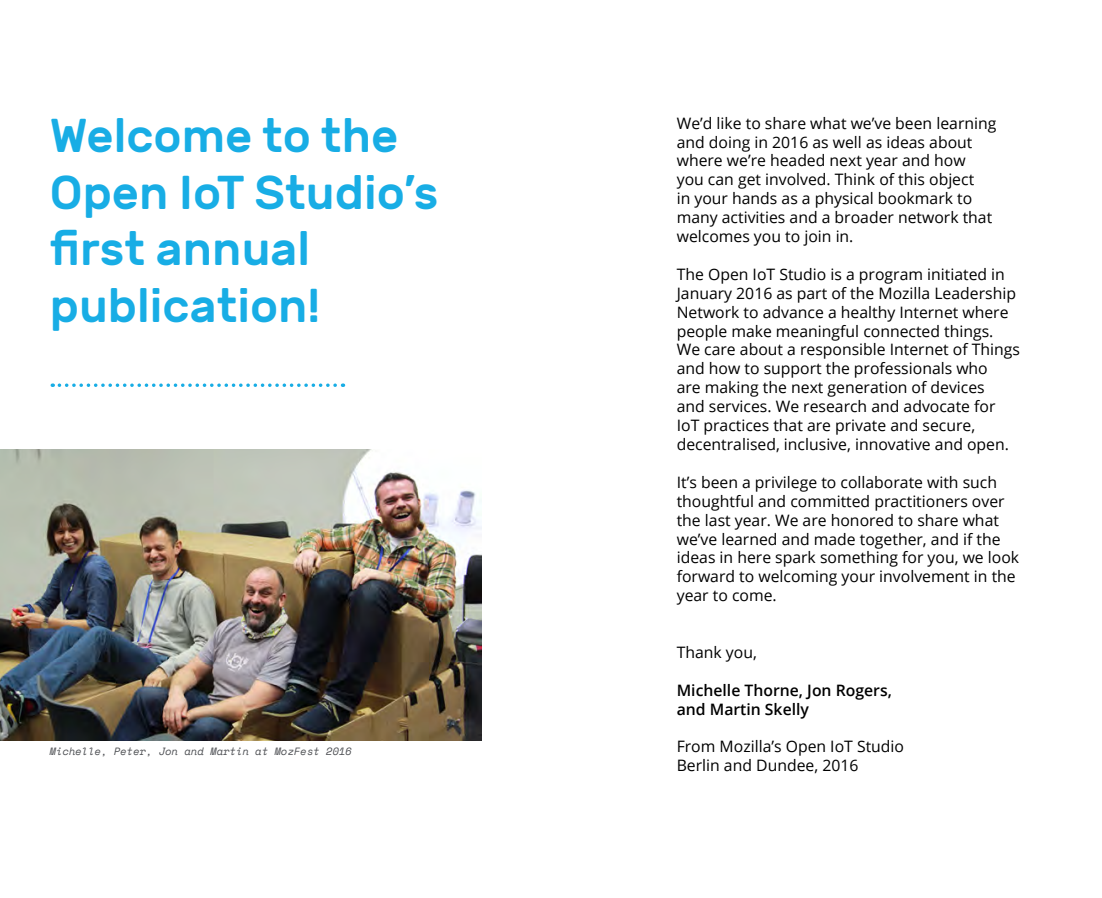
<style>
.page{position:relative;width:1102px;height:898px;background:#fff}
.page>*{position:absolute;margin:0;border:0;box-sizing:border-box;transform-origin:0 0}
.t1{font:500 47.25px/56.7px "Rubik";color:#18ade5}
.t2{font:15.75px/18.9px "Open Sans";color:#000}
.t3{font:600 15.75px/18.9px "Open Sans";color:#000}
.t4{font:italic 10.5px "Space Mono";color:#4d4f53}
</style>
<div class="page">
<img style="left:0;top:449px;width:481px;height:292px">
<svg style="left:59px;top:383px;width:284px;height:4px"></svg>
<h1 class="t1" style="left:50px;top:109px;width:390px">Welcome to the<br>Open IoT Studio’s first annual publication!</h1>
<p class="t4" style="left:50px;top:744px;width:304px">Michelle, Peter, Jon and Martin at MozFest 2016</p>
<p class="t2" style="left:676px;top:113px;width:321px">We’d like to share what we’ve been learning and doing in 2016 as well as ideas about where we’re headed next year and how you can get involved. Think of this object<br>in your hands as a physical bookmark to many activities and a broader network that welcomes you to join in.</p>
<p class="t2" style="left:676px;top:264px;width:345px">The Open IoT Studio is a program initiated in January 2016 as part of the Mozilla Leadership Network to advance a healthy Internet where people make meaningful connected things.<br>We care about a responsible Internet of Things and how to support the professionals who<br>are making the next generation of devices<br>and services. We research and advocate for IoT practices that are private and secure, decentralised, inclusive, innovative and open.</p>
<p class="t2" style="left:676px;top:472px;width:344px">It’s been a privilege to collaborate with such thoughtful and committed practitioners over the last year. We are honored to share what we’ve learned and made together, and if the ideas in here spark something for you, we look forward to welcoming your involvement in the year to come.</p>
<p class="t2" style="left:676px;top:642px;width:82px">Thank you,</p>
<p class="t3" style="left:676px;top:680px;width:217px">Michelle Thorne, Jon Rogers, and Martin Skelly</p>
<p class="t2" style="left:676px;top:737px;width:229px">From Mozilla’s Open IoT Studio<br>Berlin and Dundee, 2016</p>
</div>
